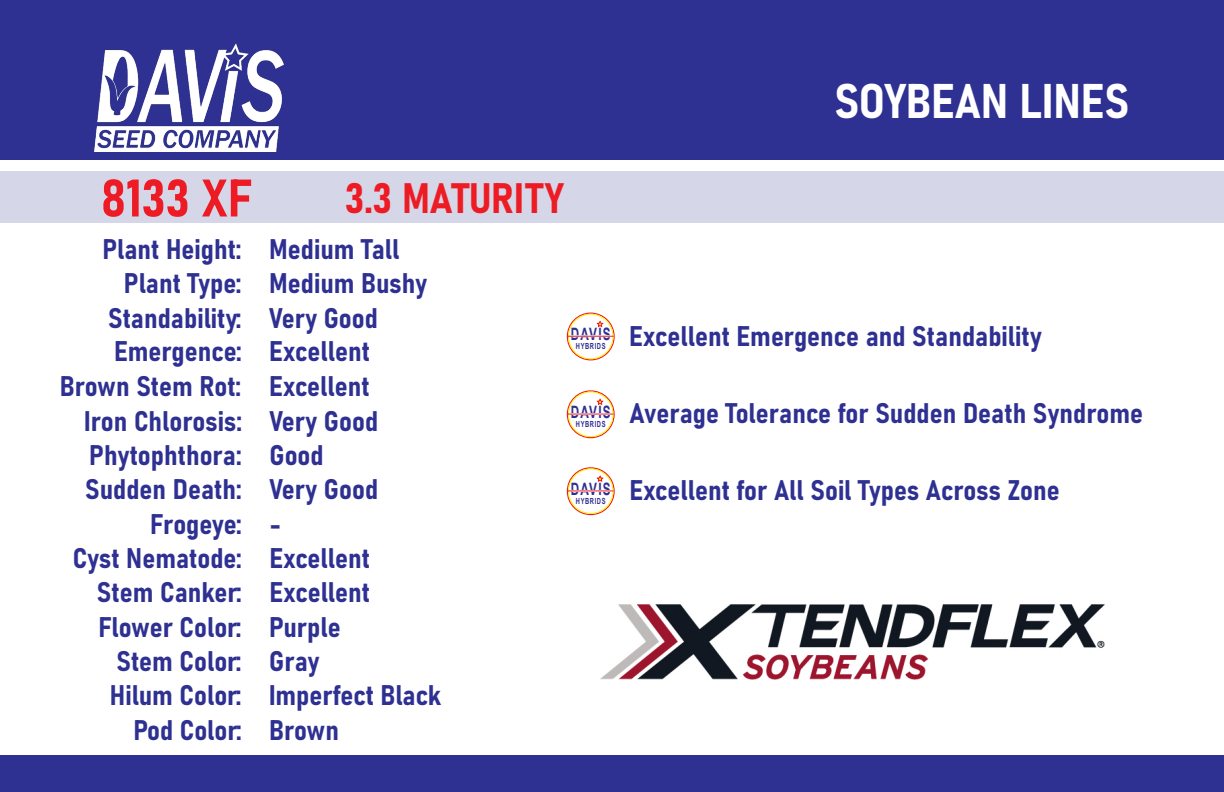
<style>
.page{position:relative;width:1224px;height:792px;background:#fff}
.page>*{position:absolute;margin:0;border:0;box-sizing:border-box;transform-origin:0 0}
.t1{font:52px "Bahnschrift";color:#ed1c24}
.t2{font:48px "Bahnschrift";color:#fff}
.t3{font:42px "Bahnschrift";color:#ed1c24}
.t4{font:28px "Bahnschrift";color:#2e3092}
.t5{font:700 17px "Arial";letter-spacing:.105em;color:#2e3092;scale:.69 1}
.t6{font:700 8.4px "Arial";letter-spacing:.105em;color:#2e3092;scale:.69 1}
</style>
<div class="page">
<div style="left:0;top:171px;width:1224px;height:52px;background:#d6d6e9"></div>
<div style="left:0;top:0;width:1224px;height:160px;background:#2e3192"></div>
<img style="left:95px;top:43px;width:189px;height:108px">
<div style="left:0;top:755px;width:1224px;height:37px;background:#2e3192"></div>
<svg style="left:566px;top:312px;width:49px;height:49px"></svg>
<div style="left:566px;top:312px;width:49px;height:49px;border:1px solid #fff;border-radius:50%"></div>
<div style="left:567px;top:313px;width:48px;height:47px;border:1px solid #ee1d23;border-radius:50%"></div>
<div style="left:568px;top:314px;width:46px;height:45px;border:1px solid #fff101;border-radius:50%"></div>
<hr style="left:571px;top:335px;width:40px;height:1px;background:#fff">
<hr style="left:567px;top:336px;width:47px;height:1px;background:#ee1d23">
<svg style="left:597px;top:321px;width:7px;height:6px"></svg>
<svg style="left:566px;top:390px;width:49px;height:49px"></svg>
<div style="left:567px;top:390px;width:48px;height:48px;border:1px solid #ee1d23;border-radius:50%"></div>
<div style="left:568px;top:392px;width:46px;height:45px;border:1px solid #fff101;border-radius:50%"></div>
<hr style="left:571px;top:413px;width:40px;height:1px;background:#fff">
<hr style="left:567px;top:414px;width:47px;height:1px;background:#ee1d23">
<svg style="left:597px;top:398px;width:7px;height:7px"></svg>
<svg style="left:566px;top:467px;width:49px;height:49px"></svg>
<div style="left:567px;top:467px;width:48px;height:48px;border:1px solid #ee1d23;border-radius:50%"></div>
<div style="left:568px;top:468px;width:46px;height:46px;border:1px solid #fff101;border-radius:50%"></div>
<hr style="left:571px;top:490px;width:40px;height:1px;background:#fff">
<hr style="left:567px;top:491px;width:47px;height:1px;background:#ee1d23">
<svg style="left:597px;top:475px;width:7px;height:7px"></svg>
<img style="left:600px;top:604px;width:504px;height:76px">
<p class="t2" style="left:835px;top:65px;width:296px">SOYBEAN LINES</p>
<p class="t1" style="left:101px;top:159px;width:152px">8133 XF</p>
<p class="t3" style="left:345px;top:167px;width:220px">3.3 MATURITY</p>
<p class="t4" style="left:102px;top:228px;width:141px">Plant Height:</p>
<p class="t4" style="left:269px;top:228px;width:132px">Medium Tall</p>
<p class="t4" style="left:124px;top:262px;width:119px">Plant Type:</p>
<p class="t4" style="left:269px;top:262px;width:159px">Medium Bushy</p>
<p class="t4" style="left:108px;top:296px;width:135px">Standability:</p>
<p class="t4" style="left:269px;top:296px;width:110px">Very Good</p>
<p class="t4" style="left:114px;top:330px;width:129px">Emergence:</p>
<p class="t4" style="left:269px;top:330px;width:102px">Excellent</p>
<p class="t4" style="left:60px;top:365px;width:183px">Brown Stem Rot:</p>
<p class="t4" style="left:269px;top:365px;width:102px">Excellent</p>
<p class="t4" style="left:84px;top:400px;width:159px">Iron Chlorosis:</p>
<p class="t4" style="left:269px;top:400px;width:110px">Very Good</p>
<p class="t4" style="left:89px;top:434px;width:154px">Phytophthora:</p>
<p class="t4" style="left:269px;top:434px;width:56px">Good</p>
<p class="t4" style="left:85px;top:468px;width:158px">Sudden Death:</p>
<p class="t4" style="left:269px;top:468px;width:110px">Very Good</p>
<p class="t4" style="left:150px;top:503px;width:93px">Frogeye:</p>
<p class="t4" style="left:269px;top:503px;width:13px">-</p>
<p class="t4" style="left:73px;top:537px;width:170px">Cyst Nematode:</p>
<p class="t4" style="left:269px;top:537px;width:102px">Excellent</p>
<p class="t4" style="left:97px;top:571px;width:146px">Stem Canker:</p>
<p class="t4" style="left:269px;top:571px;width:102px">Excellent</p>
<p class="t4" style="left:99px;top:606px;width:144px">Flower Color:</p>
<p class="t4" style="left:269px;top:606px;width:73px">Purple</p>
<p class="t4" style="left:116px;top:640px;width:126px">Stem Color:</p>
<p class="t4" style="left:269px;top:640px;width:52px">Gray</p>
<p class="t4" style="left:110px;top:674px;width:133px">Hilum Color:</p>
<p class="t4" style="left:269px;top:674px;width:173px">Imperfect Black</p>
<p class="t4" style="left:134px;top:709px;width:110px">Pod Color:</p>
<p class="t4" style="left:269px;top:709px;width:71px">Brown</p>
<p class="t5" style="left:571px;top:322px;width:59px">DAVIS</p>
<p class="t6" style="left:576px;top:340px;width:44px">HYBRIDS</p>
<p class="t5" style="left:571px;top:400px;width:59px">DAVIS</p>
<p class="t6" style="left:576px;top:418px;width:44px">HYBRIDS</p>
<p class="t5" style="left:571px;top:477px;width:59px">DAVIS</p>
<p class="t6" style="left:576px;top:495px;width:44px">HYBRIDS</p>
<p class="t4" style="left:629px;top:314px;width:414px">Excellent Emergence and Standability</p>
<p class="t4" style="left:629px;top:392px;width:515px">Average Tolerance for Sudden Death Syndrome</p>
<p class="t4" style="left:629px;top:469px;width:432px">Excellent for All Soil Types Across Zone</p>
</div>
